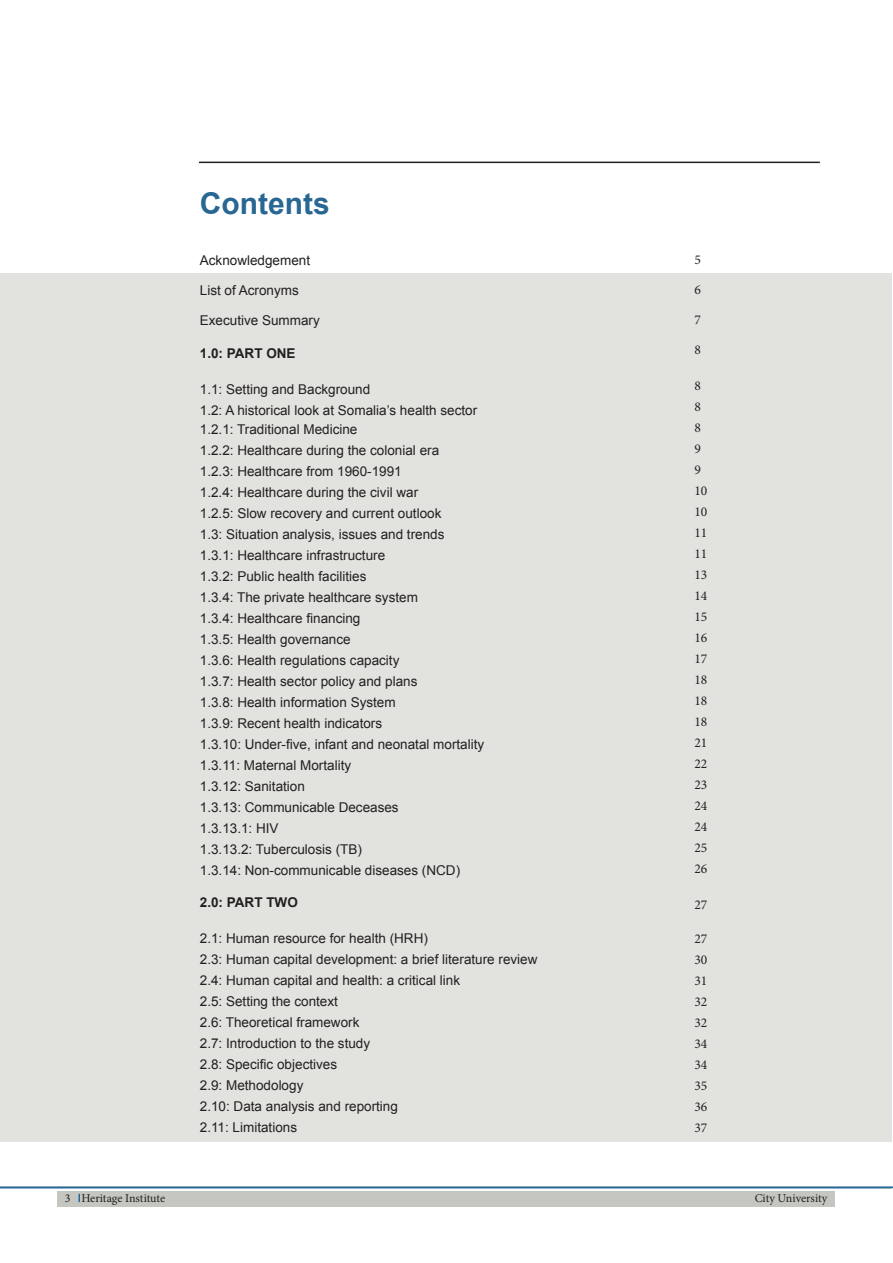
<style>
.page{position:relative;width:893px;height:1263px;background:#fff}
.page>*{position:absolute;margin:0;border:0;box-sizing:border-box;transform-origin:0 0}
.t1{font:700 30px "Arial";color:#286793}
.t2{font:13.5px "Arial";color:#231f20}
.t3{font:13.5px "Minion Pro";color:#231f20}
.t4{font:700 13.5px "Arial";color:#231f20}
.t5{font:12px "Minion Pro";letter-spacing:-.005em;color:#231f20}
</style>
<div class="page">
<div style="left:57px;top:1191px;width:777px;height:15px;background:#c6c6c0"></div>
<div style="left:0;top:273px;width:891px;height:869px;background:#e2e2df"></div>
<hr style="left:199px;top:162px;width:621px;height:1px;background:#231f20">
<hr style="left:0;top:1186px;width:893px;height:2px;background:#286793">
<p class="t1" style="left:200px;top:183px;width:131px">Contents</p>
<p class="t2" style="left:200px;top:251px;width:112px">Acknowledgement</p>
<p class="t2" style="left:200px;top:281px;width:101px">List of Acronyms</p>
<p class="t2" style="left:200px;top:311px;width:122px">Executive Summary</p>
<p class="t4" style="left:200px;top:344px;width:97px">1.0: PART ONE</p>
<p class="t2" style="left:200px;top:380px;width:172px">1.1: Setting and Background</p>
<p class="t2" style="left:200px;top:401px;width:279px">1.2: A historical look at Somalia’s health sector</p>
<p class="t2" style="left:200px;top:420px;width:159px">1.2.1: Traditional Medicine</p>
<p class="t2" style="left:200px;top:441px;width:241px">1.2.2: Healthcare during the colonial era</p>
<p class="t2" style="left:200px;top:462px;width:203px">1.2.3: Healthcare from 1960-1991</p>
<p class="t2" style="left:200px;top:483px;width:220px">1.2.4: Healthcare during the civil war</p>
<p class="t2" style="left:200px;top:504px;width:243px">1.2.5: Slow recovery and current outlook</p>
<p class="t2" style="left:200px;top:525px;width:246px">1.3: Situation analysis, issues and trends</p>
<p class="t2" style="left:200px;top:546px;width:187px">1.3.1: Healthcare infrastructure</p>
<p class="t2" style="left:200px;top:567px;width:168px">1.3.2: Public health facilities</p>
<p class="t2" style="left:200px;top:588px;width:220px">1.3.4: The private healthcare system</p>
<p class="t2" style="left:200px;top:609px;width:162px">1.3.4: Healthcare financing</p>
<p class="t2" style="left:200px;top:630px;width:152px">1.3.5: Health governance</p>
<p class="t2" style="left:200px;top:651px;width:201px">1.3.6: Health regulations capacity</p>
<p class="t2" style="left:200px;top:672px;width:219px">1.3.7: Health sector policy and plans</p>
<p class="t2" style="left:200px;top:693px;width:197px">1.3.8: Health information System</p>
<p class="t2" style="left:200px;top:714px;width:184px">1.3.9: Recent health indicators</p>
<p class="t2" style="left:200px;top:735px;width:286px">1.3.10: Under-five, infant and neonatal mortality</p>
<p class="t2" style="left:200px;top:756px;width:153px">1.3.11: Maternal Mortality</p>
<p class="t2" style="left:200px;top:777px;width:107px">1.3.12: Sanitation</p>
<p class="t2" style="left:200px;top:798px;width:200px">1.3.13: Communicable Deceases</p>
<p class="t2" style="left:200px;top:819px;width:80px">1.3.13.1: HIV</p>
<p class="t2" style="left:200px;top:840px;width:164px">1.3.13.2: Tuberculosis (TB)</p>
<p class="t2" style="left:200px;top:861px;width:262px">1.3.14: Non-communicable diseases (NCD)</p>
<p class="t4" style="left:200px;top:893px;width:100px">2.0: PART TWO</p>
<p class="t2" style="left:200px;top:929px;width:230px">2.1: Human resource for health (HRH)</p>
<p class="t2" style="left:200px;top:950px;width:339px">2.3: Human capital development: a brief literature review</p>
<p class="t2" style="left:200px;top:971px;width:262px">2.4: Human capital and health: a critical link</p>
<p class="t2" style="left:200px;top:992px;width:140px">2.5: Setting the context</p>
<p class="t2" style="left:200px;top:1013px;width:161px">2.6: Theoretical framework</p>
<p class="t2" style="left:200px;top:1034px;width:172px">2.7: Introduction to the study</p>
<p class="t2" style="left:200px;top:1055px;width:139px">2.8: Specific objectives</p>
<p class="t2" style="left:200px;top:1076px;width:105px">2.9: Methodology</p>
<p class="t2" style="left:200px;top:1097px;width:200px">2.10: Data analysis and reporting</p>
<p class="t2" style="left:200px;top:1118px;width:99px">2.11: Limitations</p>
<p class="t3" style="left:694px;top:251px;width:8px">5</p>
<p class="t3" style="left:694px;top:281px;width:8px">6</p>
<p class="t3" style="left:694px;top:311px;width:8px">7</p>
<p class="t3" style="left:694px;top:341px;width:8px">8</p>
<p class="t3" style="left:694px;top:377px;width:8px">8</p>
<p class="t3" style="left:694px;top:398px;width:8px">8</p>
<p class="t3" style="left:694px;top:419px;width:8px">8</p>
<p class="t3" style="left:694px;top:440px;width:8px">9</p>
<p class="t3" style="left:694px;top:461px;width:8px">9</p>
<p class="t3" style="left:694px;top:482px;width:14px">10</p>
<p class="t3" style="left:694px;top:503px;width:14px">10</p>
<p class="t3" style="left:694px;top:524px;width:14px">11</p>
<p class="t3" style="left:694px;top:545px;width:14px">11</p>
<p class="t3" style="left:694px;top:566px;width:14px">13</p>
<p class="t3" style="left:694px;top:587px;width:14px">14</p>
<p class="t3" style="left:694px;top:608px;width:14px">15</p>
<p class="t3" style="left:694px;top:629px;width:14px">16</p>
<p class="t3" style="left:694px;top:650px;width:14px">17</p>
<p class="t3" style="left:694px;top:671px;width:14px">18</p>
<p class="t3" style="left:694px;top:692px;width:14px">18</p>
<p class="t3" style="left:694px;top:713px;width:14px">18</p>
<p class="t3" style="left:694px;top:734px;width:14px">21</p>
<p class="t3" style="left:694px;top:755px;width:14px">22</p>
<p class="t3" style="left:694px;top:776px;width:14px">23</p>
<p class="t3" style="left:694px;top:797px;width:14px">24</p>
<p class="t3" style="left:694px;top:818px;width:14px">24</p>
<p class="t3" style="left:694px;top:839px;width:14px">25</p>
<p class="t3" style="left:694px;top:860px;width:14px">26</p>
<p class="t3" style="left:694px;top:896px;width:14px">27</p>
<p class="t3" style="left:694px;top:929px;width:14px">27</p>
<p class="t3" style="left:694px;top:950px;width:14px">30</p>
<p class="t3" style="left:694px;top:971px;width:14px">31</p>
<p class="t3" style="left:694px;top:992px;width:14px">32</p>
<p class="t3" style="left:694px;top:1013px;width:14px">32</p>
<p class="t3" style="left:694px;top:1034px;width:14px">34</p>
<p class="t3" style="left:694px;top:1055px;width:14px">34</p>
<p class="t3" style="left:694px;top:1076px;width:14px">35</p>
<p class="t3" style="left:694px;top:1097px;width:14px">36</p>
<p class="t3" style="left:694px;top:1118px;width:14px">37</p>
<p class="t5" style="left:65px;top:1190px;width:102px">3 Heritage Institute</p>
<p class="t5" style="left:755px;top:1190px;width:74px">City University</p>
</div>
